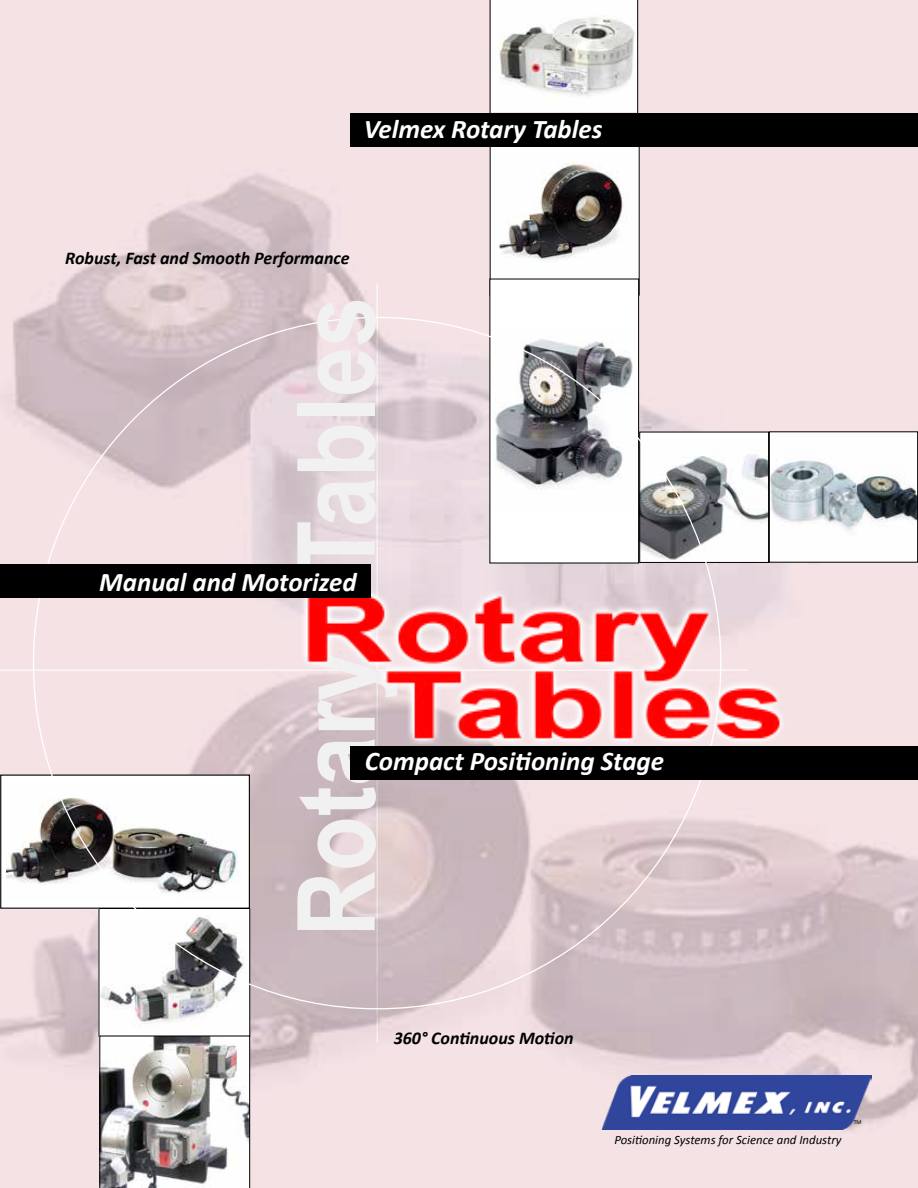
<style>
.page{position:relative;width:918px;height:1188px;background:#fff}
.page>*{position:absolute;margin:0;border:0;box-sizing:border-box;transform-origin:0 0}
.t1{font:700 108px "Arial";color:#f1f1f2;scale:.84 1}
.t2{font:italic 700 27px "Calibri";color:#fff}
.t3{font:italic 700 18px "Calibri";color:#000}
.t4{font:italic 12.75px "Calibri";color:#000}
.t5{font:5.85px "Calibri";color:#000}
</style>
<div class="page">
<img style="left:0;top:0;width:918px;height:1188px">
<img style="left:602px;top:1075px;width:269px;height:54px">
<img style="left:492px;top:147px;width:146px;height:132px">
<svg style="left:490px;top:0;width:148px;height:114px"></svg>
<img style="left:641px;top:433px;width:275px;height:128px">
<div style="left:639px;top:432px;width:130px;height:131px;border:1px solid #000"></div>
<div style="left:1px;top:775px;width:248px;height:133px;background:#fff"></div>
<div style="left:0;top:775px;width:250px;height:134px;border:1px solid #000"></div>
<img style="left:101px;top:910px;width:147px;height:125px">
<div style="left:99px;top:908px;width:151px;height:129px;border:1px solid #000"></div>
<div style="left:490px;top:279px;width:149px;height:284px;background:#fff"></div>
<div style="left:490px;top:279px;width:149px;height:284px;border:1px solid #000"></div>
<svg style="left:99px;top:1036px;width:151px;height:152px"></svg>
<img style="left:495px;top:339px;width:138px;height:150px">
<img style="left:6px;top:797px;width:233px;height:96px">
<div style="left:769px;top:431px;width:149px;height:132px;border:1px solid #000"></div>
<img style="left:227px;top:592px;width:621px;height:151px">
<div style="left:350px;top:114px;width:568px;height:33px;background:#000"></div>
<div style="left:350px;top:746px;width:568px;height:33px;background:#000"></div>
<div style="left:0;top:564px;width:370px;height:34px;background:#000"></div>
<p class="t2" style="left:364px;top:112px;width:240px">Velmex Rotary Tables</p>
<p class="t3" style="left:65px;top:247px;width:286px">Robust, Fast and Smooth Performance</p>
<h1 class="t1" style="left:265px;top:937px;width:764px;rotate:-90deg">Rotary Tables</h1>
<p class="t2" style="left:99px;top:564px;width:259px">Manual and Motorized</p>
<p class="t2" style="left:365px;top:744px;width:301px">Compact Positioning Stage</p>
<p class="t3" style="left:394px;top:1027px;width:182px">360° Continuous Motion</p>
<p class="t4" style="left:614px;top:1131px;width:229px">Positioning Systems for Science and Industry</p>
<p class="t5" style="left:854px;top:1118px;width:9px">TM</p>
</div>
